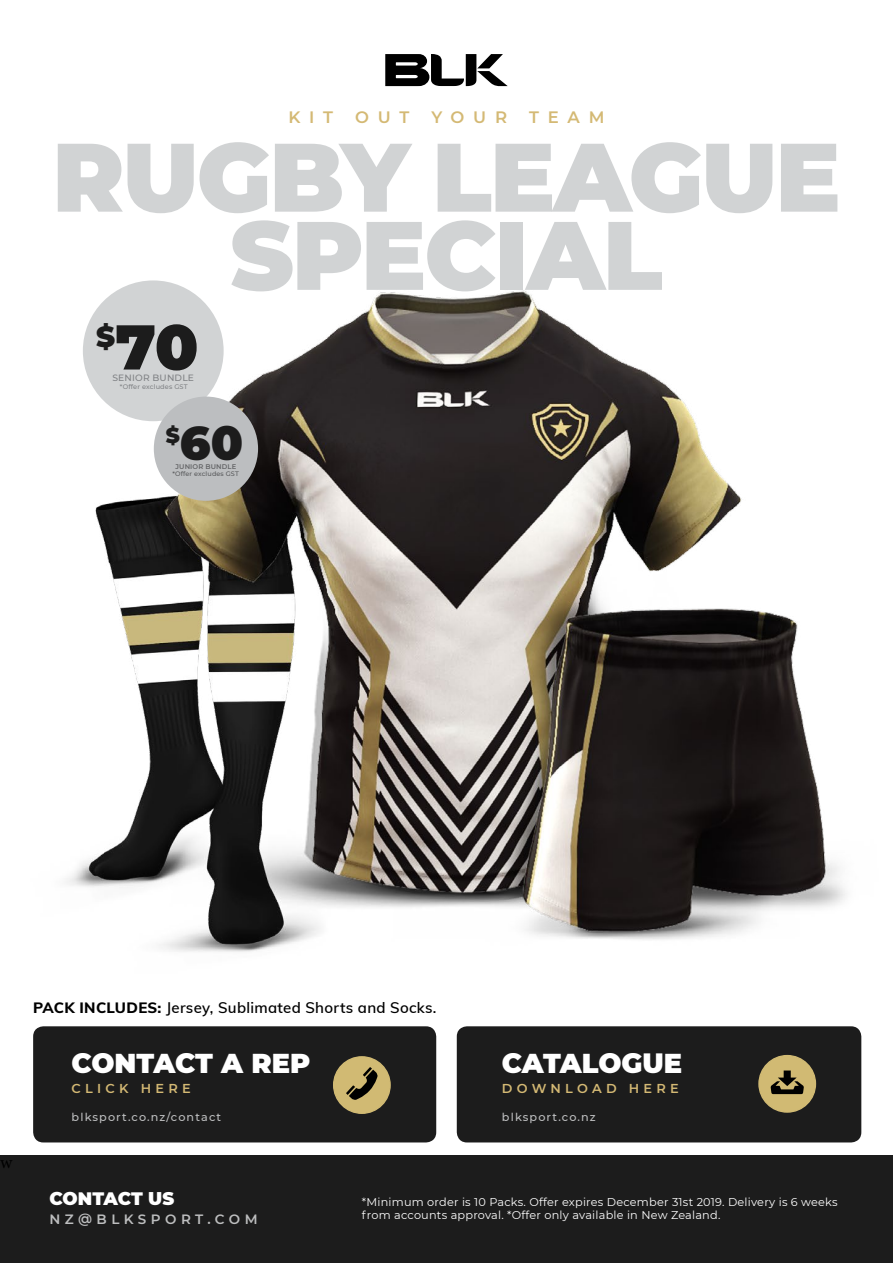
<style>
.page{position:relative;width:893px;height:1263px;background:#fff}
.page>*{position:absolute;margin:0;border:0;box-sizing:border-box;transform-origin:0 0}
.t1{font:900 97.05px/78.2px "Montserrat";letter-spacing:-.02em;color:#d1d3d4;text-align:center}
.t2{font:900 63.15px "Montserrat";color:#1c1c1c}
.t3{font:900 46.8px "Montserrat";color:#1c1c1c}
.t4{font:900 28.95px "Montserrat";color:#1c1c1c}
.t5{font:900 27.3px "Montserrat";letter-spacing:-.005em;color:#fff}
.t6{font:900 21.45px "Montserrat";color:#1c1c1c}
.t7{font:900 18px "Montserrat";letter-spacing:-.005em;color:#fff}
.t8{font:18px "Minion Pro";color:#000}
.t9{font:600 16.5px "Montserrat";letter-spacing:.53em;color:#d4b974}
.t10{font:600 15px "Muli";letter-spacing:.02em;color:#000}
.t11{font:600 13.5px "Montserrat";letter-spacing:.33em;color:#bdbebf}
.t12{font:600 12.9px "Montserrat";letter-spacing:.33em;color:#d4b974}
.t13{font:11.25px/13.5px "Montserrat";letter-spacing:.02em;color:#fff}
.t14{font:500 11.25px "Montserrat";letter-spacing:.1em;color:#bdbebf}
.t15{font:500 9.15px "Montserrat";letter-spacing:.02em;color:#808285}
.t16{font:600 6.75px "Montserrat";letter-spacing:.02em;color:#636466}
.t17{font:500 6.6px "Montserrat";letter-spacing:.02em;color:#808285}
.t18{font:500 6.45px "Montserrat";letter-spacing:.02em;color:#58595b}
.s1{font-weight:800}
</style>
<div class="page">
<img style="left:66px;top:290px;width:781px;height:662px">
<div style="left:83px;top:280px;width:141px;height:141px;background:#d1d3d4;border-radius:50%"></div>
<div style="left:154px;top:397px;width:104px;height:104px;background:#bcbec0;border-radius:50%"></div>
<div style="left:0;top:1155px;width:893px;height:108px;background:#1c1c1c"></div>
<svg style="left:385px;top:54px;width:123px;height:33px;fill:#060606"></svg>
<svg style="left:33px;top:1026px;width:403px;height:116px;background:#252421"></svg>
<svg style="left:458px;top:1026px;width:404px;height:116px;background:#252421"></svg>
<h3 class="t9" style="left:288px;top:106px;width:46px">KIT</h3>
<h3 class="t9" style="left:355px;top:106px;width:56px">OUT</h3>
<h3 class="t9" style="left:431px;top:106px;width:77px">YOUR</h3>
<h3 class="t9" style="left:529px;top:106px;width:77px">TEAM</h3>
<h1 class="t1" style="left:52px;top:132px;width:790px">RUGBY LEAGUE<br>SPECIAL</h1>
<h3 class="t4" style="left:96px;top:315px;width:20px">$</h3>
<p class="t15" style="left:112px;top:371px;width:83px">SENIOR BUNDLE</p>
<h2 class="t2" style="left:115px;top:300px;width:85px">70</h2>
<p class="t17" style="left:120px;top:382px;width:69px">*Offer excludes GST</p>
<h3 class="t6" style="left:166px;top:420px;width:16px">$</h3>
<p class="t18" style="left:173px;top:469px;width:68px">*Offer excludes GST</p>
<h3 class="t3" style="left:180px;top:408px;width:65px">60</h3>
<p class="t16" style="left:176px;top:462px;width:62px">JUNIOR BUNDLE</p>
<h3 class="t8" style="left:0;top:1150px;width:14px">w</h3>
<h3 class="t10" style="left:33px;top:996px;width:405px"><span class="s1">PACK INCLUDES:</span> Jersey, Sublimated Shorts and Socks.</h3>
<h3 class="t5" style="left:72px;top:1043px;width:240px">CONTACT A REP</h3>
<p class="t12" style="left:72px;top:1079px;width:121px">CLICK HERE</p>
<p class="t14" style="left:72px;top:1109px;width:151px">blksport.co.nz/contact</p>
<h3 class="t5" style="left:502px;top:1043px;width:182px">CATALOGUE</h3>
<p class="t12" style="left:502px;top:1079px;width:178px">DOWNLOAD HERE</p>
<p class="t14" style="left:502px;top:1109px;width:95px">blksport.co.nz</p>
<h3 class="t7" style="left:50px;top:1185px;width:126px">CONTACT US</h3>
<p class="t11" style="left:50px;top:1210px;width:210px">NZ@BLKSPORT.COM</p>
<p class="t13" style="left:362px;top:1195px;width:477px">*Minimum order is 10 Packs. Offer expires December 31st 2019. Delivery is 6 weeks from accounts approval. *Offer only available in New Zealand.</p>
</div>
